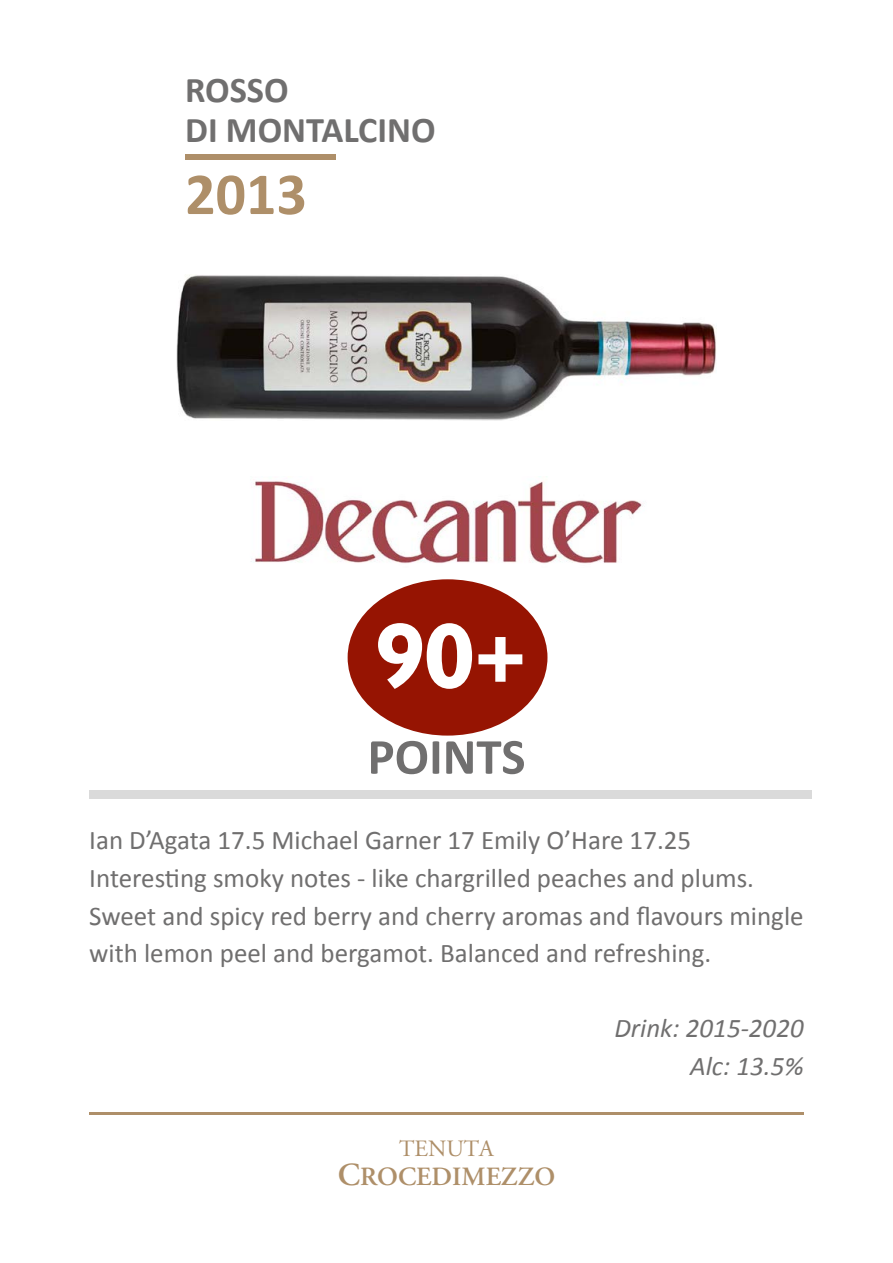
<style>
.page{position:relative;width:893px;height:1263px;background:#fff}
.page>*{position:absolute;margin:0;border:0;box-sizing:border-box;transform-origin:0 0}
.t1{font:700 93px "Humanist 521 BT";color:#fff}
.t2{font:700 60px "Calibri";color:#ae8f69}
.t3{font:700 51px "Calibri";color:#706f6f}
.t4{font:700 36.3px/40.2px "Calibri";color:#706f6f}
.t5{font:27px/37.5px "Calibri";color:#706f6f}
.t6{font:italic 27px/37.5px "Calibri";color:#706f6f;text-align:right}
.t7{font:600 26.25px "Adobe Garamond";color:#ae8f69}
.t8{font:23.4px "Adobe Garamond Regular SC";color:#ae8f69}
.s1{font-weight:800;font-size:75px}
.s2{font-size:32.1px}
</style>
<div class="page">
<div style="left:89px;top:791px;width:723px;height:8px;background:#dadada"></div>
<div style="left:185px;top:154px;width:151px;height:6px;background:#ae8f69"></div>
<hr style="left:89px;top:1112px;width:715px;height:2px;background:#ae8f69">
<img style="left:177px;top:275px;width:539px;height:146px">
<img style="left:251px;top:481px;width:391px;height:83px">
<div style="left:348px;top:579px;width:199px;height:157px;background:#961402;border-radius:50%"></div>
<h3 class="t4" style="left:185px;top:70px;width:252px">ROSSO<br>DI MONTALCINO</h3>
<h2 class="t2" style="left:185px;top:156px;width:123px">2013</h2>
<h1 class="t1" style="left:375px;top:598px;width:158px">90<span class="s1">+</span></h1>
<h3 class="t3" style="left:367px;top:724px;width:159px">POINTS</h3>
<p class="t5" style="left:89px;top:822px;width:716px">Ian D’Agata 17.5 Michael Garner 17 Emily O’Hare 17.25<br>Interesting smoky notes - like chargrilled peaches and plums.<br>Sweet and spicy red berry and cherry aromas and flavours mingle with lemon peel and bergamot. Balanced and refreshing.</p>
<p class="t8" style="left:399px;top:1136px;width:96px">TENUTA</p>
<p class="t7" style="left:338px;top:1162px;width:219px"><span class="s2">C</span>ROCEDIMEZZO</p>
<p class="t6" style="left:614px;top:1008px;width:191px">Drink: 2015-2020<br>Alc: 13.5%</p>
</div>
